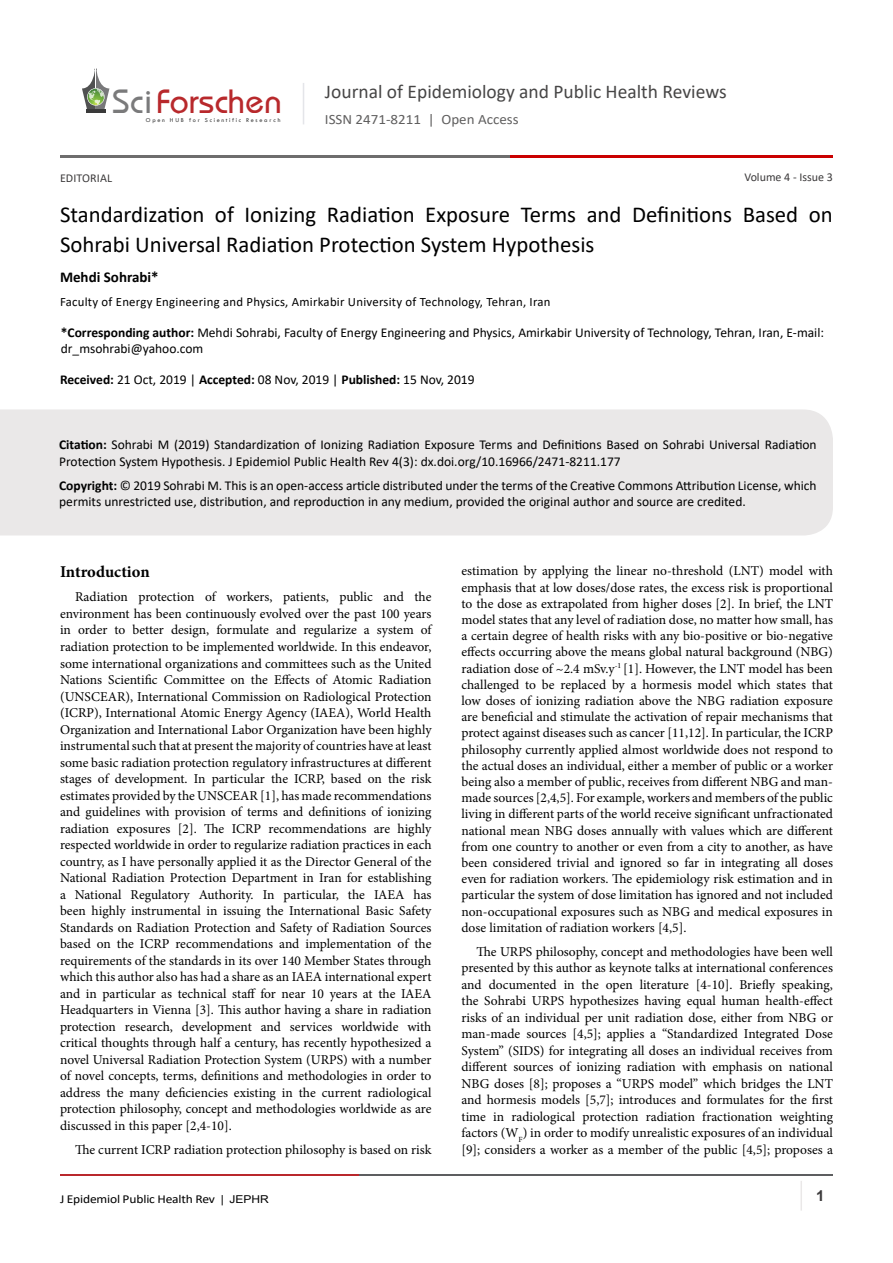
<style>
.page{position:relative;width:893px;height:1263px;background:#fff}
.page>*{position:absolute;margin:0;border:0;box-sizing:border-box;transform-origin:0 0}
.t1{font:35.1px "Opal";color:#b8292c}
.t2{font:22.8px/30px "Calibri";color:#000}
.t3{font:19.5px "Calibri";color:#474646}
.t4{font:700 16.5px "Minion Pro";letter-spacing:-.005em;color:#000}
.t5{font:700 15px "Calibri";color:#000}
.t6{font:700 15px "Arial";color:#3c3a3b}
.t7{font:14.25px "Calibri";color:#605f5f;scale:1.05 1}
.t8{font:13.5px/16.5px "Minion Pro";color:#000;text-align:justify}
.t9{font:13.5px/16.5px "Calibri";color:#000}
.t10{font:12.75px "Calibri";letter-spacing:.02em;color:#000}
.t11{font:12.15px "Calibri";letter-spacing:-.01em;color:#000;scale:1.11 1}
.t12{font:12px "Calibri";color:#3c3a3b}
.t13{font:6.15px "Tw Cen";letter-spacing:.28em;color:#3a3a3a}
.s1{color:#7a7a7b}
.s2{font-weight:700}
.s3{font-family:"Arial";font-size:10.8px}
</style>
<div class="page">
<hr style="left:86px;top:109px;width:19px;height:4px;background:#3a3a3a">
<svg style="left:82px;top:68px;width:27px;height:41px"></svg>
<hr style="left:303px;top:83px;width:1px;height:41px;background:#e4e5e9">
<hr style="left:800px;top:1181px;width:2px;height:29px;background:#eae8e8">
<hr style="left:60px;top:1174px;width:300px;height:2px;background:#b9282c">
<hr style="left:359px;top:1174px;width:474px;height:2px;background:#5d5e60">
<hr style="left:60px;top:155px;width:535px;height:2px;background:#6e6d6d">
<hr style="left:511px;top:155px;width:322px;height:2px;background:#ca0000">
<div style="left:0;top:409px;width:833px;height:126px;background:#eae8e8"></div>
<p class="t1" style="left:113px;top:80px;width:171px"><span class="s1">Sci</span>Forschen</p>
<p class="t13" style="left:146px;top:116px;width:136px">Open HUB for Scientific Research</p>
<h3 class="t3" style="left:325px;top:78px;width:403px">Journal of Epidemiology and Public Health Reviews</h3>
<p class="t7" style="left:325px;top:110px;width:186px">ISSN 2471-8211 | Open Access</p>
<p class="t12" style="left:744px;top:169px;width:90px">Volume 4 - Issue 3</p>
<p class="t12" style="left:60px;top:170px;width:54px">EDITORIAL</p>
<p class="t2" style="left:60px;top:199px;width:774px">Standardization of Ionizing Radiation Exposure Terms and Definitions Based on<br>Sohrabi Universal Radiation Protection System Hypothesis</p>
<p class="t5" style="left:60px;top:267px;width:100px">Mehdi Sohrabi*</p>
<p class="t10" style="left:60px;top:292px;width:492px">Faculty of Energy Engineering and Physics, Amirkabir University of Technology, Tehran, Iran</p>
<p class="t9" style="left:61px;top:324px;width:765px"><span class="s2">*Corresponding author:</span> Mehdi Sohrabi, Faculty of Energy Engineering and Physics, Amirkabir University of Technology, Tehran, Iran, E-mail: dr_msohrabi@yahoo.com</p>
<p class="t9" style="left:60px;top:370px;width:416px"><span class="s2">Received:</span> 21 Oct, 2019 | <span class="s2">Accepted:</span> 08 Nov, 2019 | <span class="s2">Published:</span> 15 Nov, 2019</p>
<p class="t9" style="left:59px;top:436px;width:759px"><span class="s2">Citation:</span> Sohrabi M (2019) Standardization of Ionizing Radiation Exposure Terms and Definitions Based on Sohrabi Universal Radiation<br>Protection System Hypothesis. J Epidemiol Public Health Rev 4(3): dx.doi.org/10.16966/2471-8211.177</p>
<p class="t9" style="left:59px;top:476px;width:759px"><span class="s2">Copyright:</span> © 2019 Sohrabi M. This is an open-access article distributed under the terms of the Creative Commons Attribution License, which permits unrestricted use, distribution, and reproduction in any medium, provided the original author and source are credited.</p>
<p class="t4" style="left:60px;top:561px;width:91px">Introduction</p>
<p class="t8" style="left:60px;top:589px;width:373px;text-indent:15px">Radiation protection of workers, patients, public and the environment has been continuously evolved over the past 100 years in order to better design, formulate and regularize a system of radiation protection to be implemented worldwide. In this endeavor, some international organizations and committees such as the United Nations Scientific Committee on the Effects of Atomic Radiation (UNSCEAR), International Commission on Radiological Protection (ICRP), International Atomic Energy Agency (IAEA), World Health Organization and International Labor Organization have been highly instrumental such that at present the majority of countries have at least some basic radiation protection regulatory infrastructures at different stages of development. In particular the ICRP, based on the risk estimates provided by the UNSCEAR [1], has made recommendations and guidelines with provision of terms and definitions of ionizing radiation exposures [2]. The ICRP recommendations are highly respected worldwide in order to regularize radiation practices in each country, as I have personally applied it as the Director General of the National Radiation Protection Department in Iran for establishing a National Regulatory Authority. In particular, the IAEA has been highly instrumental in issuing the International Basic Safety Standards on Radiation Protection and Safety of Radiation Sources based on the ICRP recommendations and implementation of the requirements of the standards in its over 140 Member States through which this author also has had a share as an IAEA international expert and in particular as technical staff for near 10 years at the IAEA Headquarters in Vienna [3]. This author having a share in radiation protection research, development and services worldwide with critical thoughts through half a century, has recently hypothesized a novel Universal Radiation Protection System (URPS) with a number of novel concepts, terms, definitions and methodologies in order to address the many deficiencies existing in the current radiological protection philosophy, concept and methodologies worldwide as are discussed in this paper [2,4-10].</p>
<p class="t8" style="left:75px;top:1141px;width:358px">The current ICRP radiation protection philosophy is based on risk</p>
<p class="t8" style="left:461px;top:563px;width:373px">estimation by applying the linear no-threshold (LNT) model with emphasis that at low doses/dose rates, the excess risk is proportional to the dose as extrapolated from higher doses [2]. In brief, the LNT model states that any level of radiation dose, no matter how small, has a certain degree of health risks with any bio-positive or bio-negative effects occurring above the means global natural background (NBG) radiation dose of ~2.4 mSv.y<sup>-1</sup> [1]. However, the LNT model has been challenged to be replaced by a hormesis model which states that low doses of ionizing radiation above the NBG radiation exposure are beneficial and stimulate the activation of repair mechanisms that protect against diseases such as cancer [11,12]. In particular, the ICRP philosophy currently applied almost worldwide does not respond to the actual doses an individual, either a member of public or a worker being also a member of public, receives from different NBG and man&shy;made sources [2,4,5]. For example, workers and members of the public living in different parts of the world receive significant unfractionated national mean NBG doses annually with values which are different from one country to another or even from a city to another, as have been considered trivial and ignored so far in integrating all doses even for radiation workers. The epidemiology risk estimation and in particular the system of dose limitation has ignored and not included non-occupational exposures such as NBG and medical exposures in dose limitation of radiation workers [4,5].</p>
<p class="t8" style="left:461px;top:943px;width:373px;text-indent:15px">The URPS philosophy, concept and methodologies have been well presented by this author as keynote talks at international conferences and documented in the open literature [4-10]. Briefly speaking, the Sohrabi URPS hypothesizes having equal human health-effect risks of an individual per unit radiation dose, either from NBG or man-made sources [4,5]; applies a “Standardized Integrated Dose System” (SIDS) for integrating all doses an individual receives from different sources of ionizing radiation with emphasis on national NBG doses [8]; proposes a “URPS model” which bridges the LNT and hormesis models [5,7]; introduces and formulates for the first time in radiological protection radiation fractionation weighting factors (W<sub>F</sub>) in order to modify unrealistic exposures of an individual [9]; considers a worker as a member of the public [4,5]; proposes a</p>
<p class="t11" style="left:60px;top:1190px;width:190px">J Epidemiol Public Health Rev <span class="s3">| JEPHR</span></p>
<p class="t6" style="left:816px;top:1185px;width:10px">1</p>
</div>
